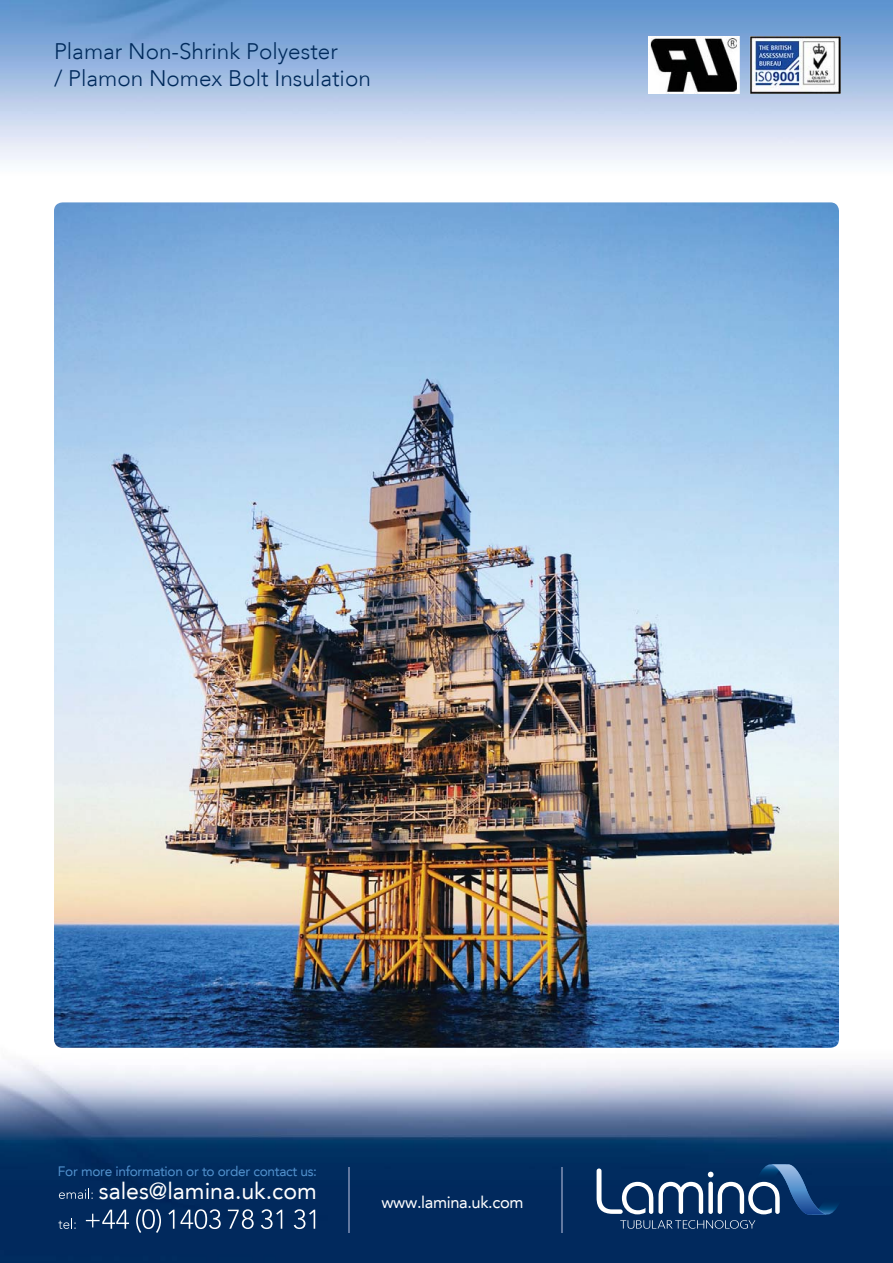
<style>
.page{position:relative;width:893px;height:1263px;background:#fff}
.page>*{position:absolute;margin:0;border:0;box-sizing:border-box;transform-origin:0 0}
.t1{font:23.1px "Avenir";color:#fff}
.t2{font:300 22.5px/27px "Avenir";color:#002a5c}
.t3{font:16.5px "Avenir";letter-spacing:-.02em;color:#fff}
.t4{font:13.65px "Avenir";letter-spacing:-.02em;color:#5191cd}
</style>
<div class="page">
<img style="left:0;top:0;width:893px;height:1263px">
<svg style="left:59px;top:1189px;width:34px;height:10px"></svg>
<svg style="left:58px;top:1218px;width:18px;height:11px"></svg>
<svg style="left:86px;top:1210px;width:43px;height:19px"></svg>
<svg style="left:136px;top:1209px;width:25px;height:24px"></svg>
<svg style="left:168px;top:1210px;width:6px;height:19px"></svg>
<svg style="left:180px;top:1209px;width:41px;height:20px"></svg>
<svg style="left:228px;top:1209px;width:26px;height:20px"></svg>
<svg style="left:261px;top:1209px;width:21px;height:20px"></svg>
<svg style="left:294px;top:1209px;width:21px;height:20px"></svg>
<svg style="left:620px;top:1220px;width:135px;height:9px"></svg>
<svg style="left:597px;top:1164px;width:245px;height:50px"></svg>
<img style="left:348px;top:1167px;width:1px;height:66px">
<img style="left:561px;top:1167px;width:1px;height:66px">
<img style="left:54px;top:202px;width:785px;height:846px;border-radius:9px">
<img style="left:648px;top:37px;width:193px;height:57px">
<p class="t2" style="left:54px;top:39px;width:318px">Plamar Non-Shrink Polyester<br>/ Plamon Nomex Bolt Insulation</p>
<p class="t4" style="left:58px;top:1165px;width:261px">For more information or to order contact us:</p>
<p class="t1" style="left:99px;top:1182px;width:219px">sales@lamina.uk.com</p>
<p class="t3" style="left:381px;top:1196px;width:144px">www.lamina.uk.com</p>
</div>
